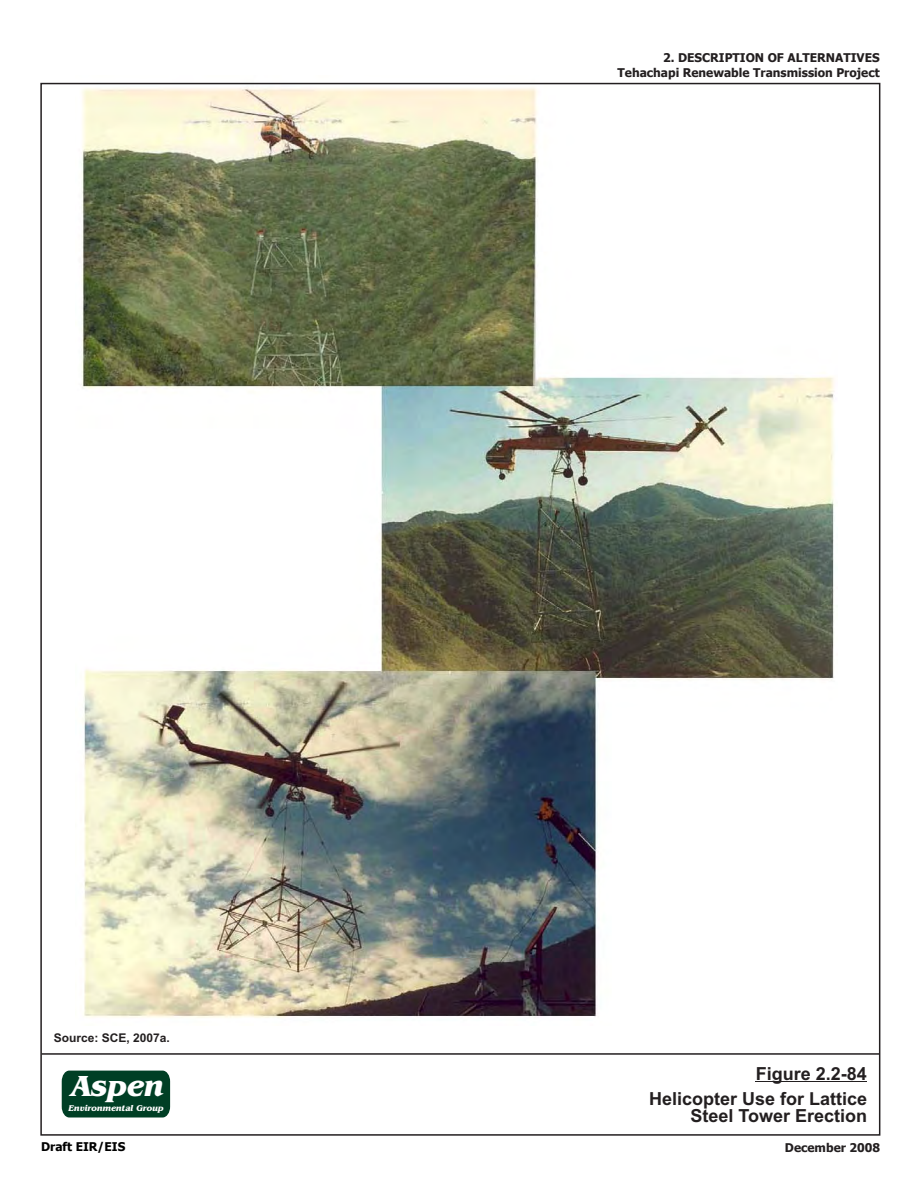
<style>
.page{position:relative;width:918px;height:1188px;background:#fff}
.page>*{position:absolute;margin:0;border:0;box-sizing:border-box;transform-origin:0 0}
.t1{font:italic 700 30px "Benguiat IT Cby BT";color:#fff}
.t2{font:700 18px/17.5px "Arial";color:#231f20;text-align:right}
.t3{font:700 12px/14.5px "Tahoma";color:#231f20;text-align:right}
.t4{font:700 12px "Arial";color:#231f20}
.t5{font:700 12px "Tahoma";color:#000}
.t6{font:italic 700 8.7px "Benguiat IT Cby BT";color:#fff}
</style>
<div class="page">
<img style="left:75px;top:82px;width:763px;height:936px">
<hr style="left:756px;top:1081px;width:111px;height:1px;background:#231f20">
<div style="left:62px;top:1071px;width:108px;height:47px;background:#003f25"></div>
<hr style="left:42px;top:1053px;width:837px;height:2px;background:#231f20">
<p class="t4" style="left:54px;top:1033px;width:118px">Source: SCE, 2007a.</p>
<h1 class="t1" style="left:72px;top:1073px;width:94px">Aspen</h1>
<p class="t6" style="left:69px;top:1104px;width:97px">Environmental Group</p>
<p class="t5" style="left:41px;top:1138px;width:86px">Draft EIR/EIS</p>
<p class="t3" style="left:618px;top:50px;width:264px">2. DESCRIPTION OF ALTERNATIVES<br>Tehachapi Renewable Transmission Project</p>
<h2 class="t2" style="left:756px;top:1066px;width:113px">Figure 2.2-84</h2>
<h2 class="t2" style="left:649px;top:1092px;width:220px">Helicopter Use for Lattice<br>Steel Tower Erection</h2>
<p class="t3" style="left:785px;top:1140px;width:97px">December 2008</p>
</div>
